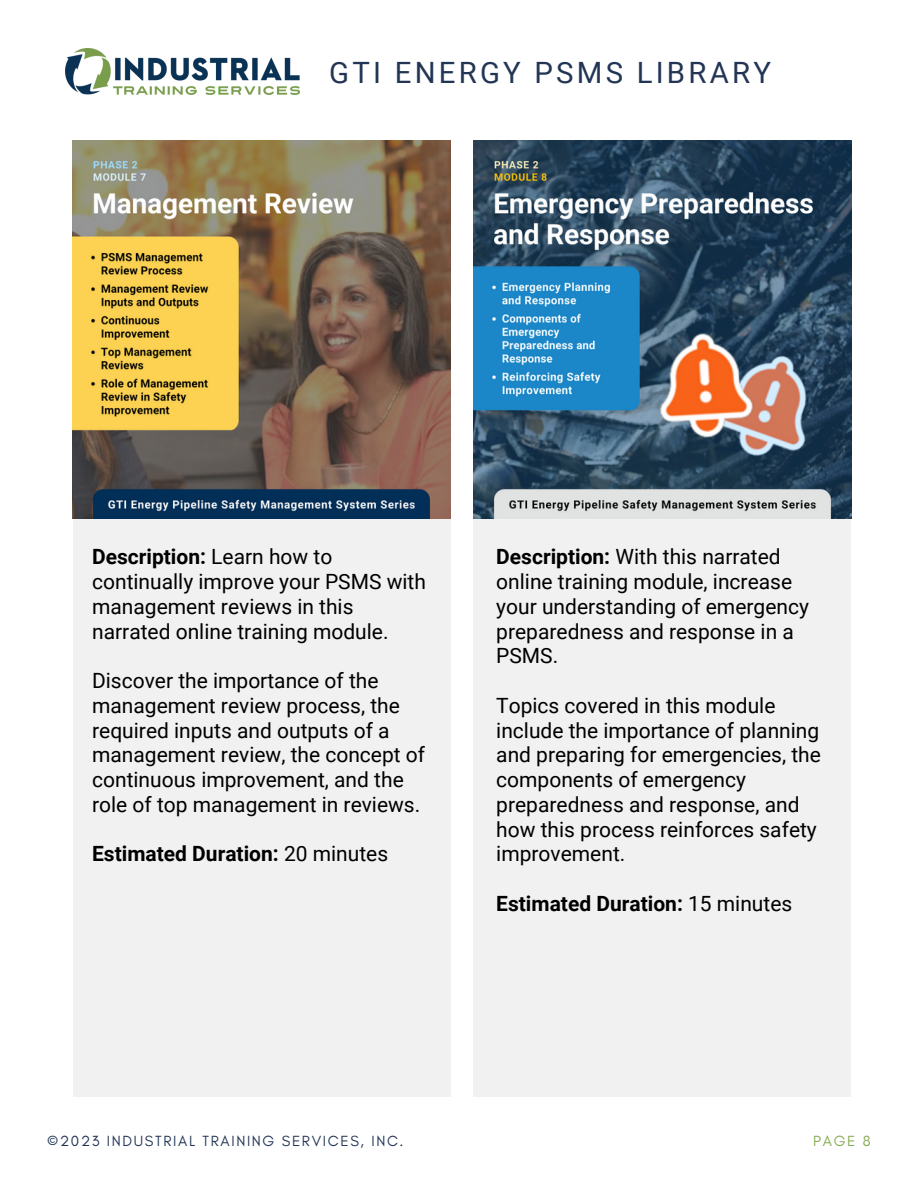
<style>
.page{position:relative;width:918px;height:1188px;background:#fff}
.page>*{position:absolute;margin:0;border:0;box-sizing:border-box;transform-origin:0 0}
.t1{font:29.4px "Roboto";letter-spacing:.11em;color:#223555}
.t2{font:21px/24.8px "Roboto";color:#000}
.t3{font:700 21px "Roboto";color:#000}
.t4{font:15px "Glacial Indifference";letter-spacing:.11em;color:#223555}
.t5{font:15px "Glacial Indifference";color:#82ab51}
.s1{font-weight:700}
.s2{font-weight:400}
</style>
<div class="page">
<img style="left:65px;top:49px;width:234px;height:46px">
<div style="left:473px;top:474px;width:378px;height:622px;background:#f1f1f1"></div>
<div style="left:73px;top:474px;width:378px;height:622px;background:#f1f1f1"></div>
<img style="left:73px;top:140px;width:378px;height:378px">
<img style="left:473px;top:140px;width:378px;height:378px">
<h2 class="t1" style="left:329px;top:56px;width:443px">GTI ENERGY PSMS LIBRARY</h2>
<p class="t2" style="left:92px;top:545px;width:335px"><span class="s1">Description:</span> Learn how to continually improve your PSMS with management reviews in this narrated online training module.</p>
<h2 class="t2" style="left:92px;top:669px;width:334px">Discover the importance of the management review process, the required inputs and outputs of a management review, the concept of continuous improvement, and the role of top management in reviews.</h2>
<h2 class="t3" style="left:92px;top:842px;width:298px">Estimated Duration: <span class="s2">20 minutes</span></h2>
<h2 class="t2" style="left:496px;top:545px;width:314px"><span class="s1">Description:</span> With this narrated online training module, increase your understanding of emergency preparedness and response in a<br>PSMS.</h2>
<p class="t2" style="left:496px;top:693px;width:326px">Topics covered in this module include the importance of planning and preparing for emergencies, the components of emergency preparedness and response, and how this process reinforces safety improvement.</p>
<p class="t3" style="left:496px;top:891px;width:298px">Estimated Duration: <span class="s2">15 minutes</span></p>
<h2 class="t4" style="left:47px;top:1131px;width:358px">©2023 INDUSTRIAL TRAINING SERVICES, INC.</h2>
<h2 class="t5" style="left:813px;top:1131px;width:59px">PAGE 8</h2>
</div>
